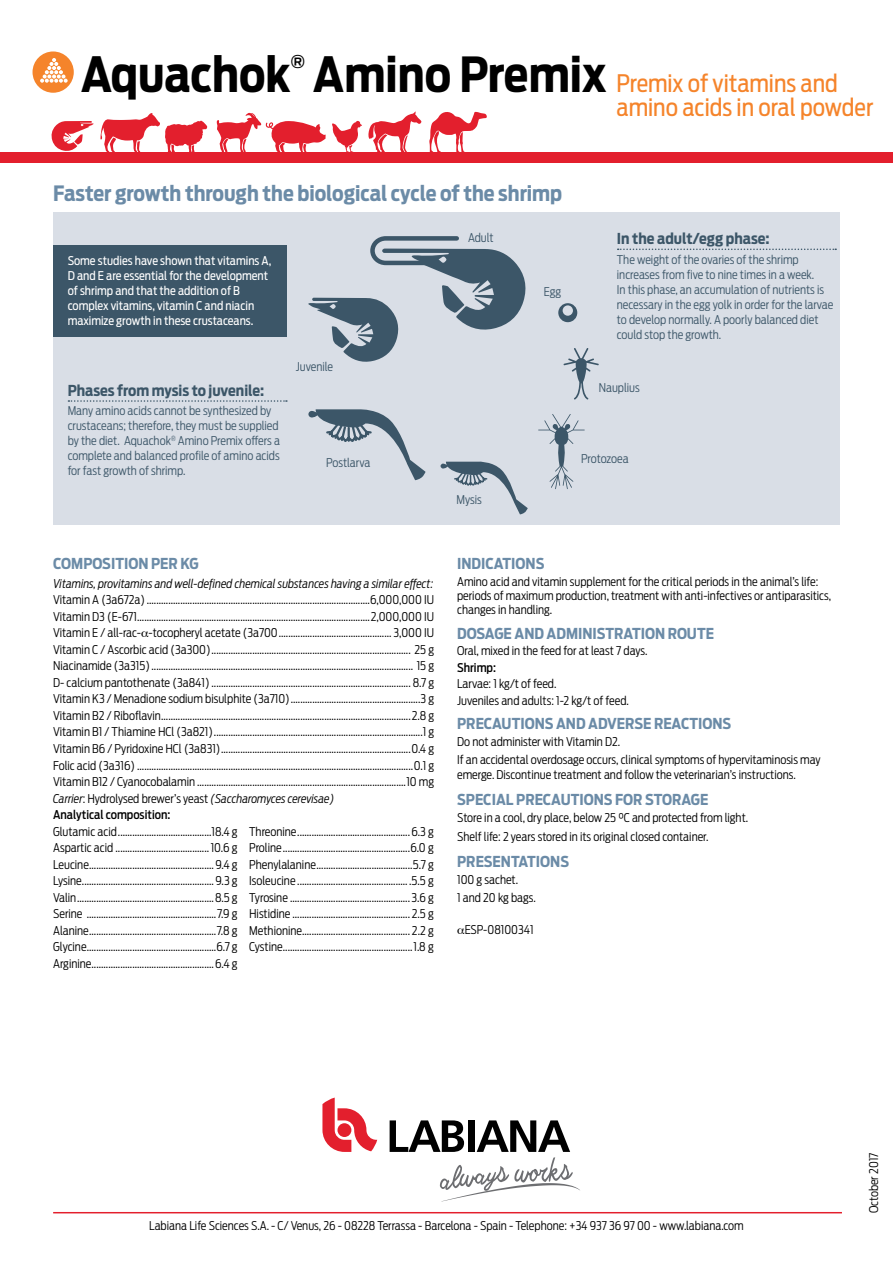
<style>
.page{position:relative;width:893px;height:1263px;background:#fff}
.page>*{position:absolute;margin:0;border:0;box-sizing:border-box;transform-origin:0 0}
.t1{font:700 48px "Antenna Cond";color:#000}
.t2{font:24px/24px "Antenna Cond";color:#f5842b}
.t3{font:700 21px "Antenna Cond";color:#6b8ba7}
.t4{font:700 17.55px "Antenna";color:#000}
.t5{font:700 15px "Antenna Cond";color:#6b8ba7}
.t6{font:700 15px "Antenna Cond";color:#3c5668}
.t7{font:300 12px/16.5px "Antenna Cond";color:#000}
.t8{font:300 12px/15px "Antenna Cond";color:#3c5668}
.t9{font:12px/15px "Antenna Cond";color:#fff}
.t10{font:italic 300 12px "Antenna Cond";color:#000}
.t11{font:500 12px "Antenna Cond";color:#000}
.s1{font-style:italic}
.s2{font-weight:500}
</style>
<div class="page">
<div style="left:0;top:152px;width:893px;height:11px;background:#e31f2d"></div>
<hr style="left:53px;top:1212px;width:789px;height:1px;background:#e31f2d">
<div style="left:53px;top:213px;width:787px;height:312px;background:#d9dee6"></div>
<svg style="left:308px;top:236px;width:218px;height:126px"></svg>
<svg style="left:441px;top:461px;width:87px;height:53px"></svg>
<svg style="left:316px;top:409px;width:109px;height:71px"></svg>
<svg style="left:308px;top:411px;width:11px;height:7px"></svg>
<svg style="left:538px;top:414px;width:47px;height:75px"></svg>
<svg style="left:563px;top:348px;width:36px;height:51px"></svg>
<svg style="left:558px;top:303px;width:19px;height:19px"></svg>
<svg style="left:618px;top:249px;width:218px;height:1px"></svg>
<svg style="left:68px;top:400px;width:219px;height:2px"></svg>
<svg style="left:51px;top:113px;width:156px;height:39px"></svg>
<svg style="left:368px;top:112px;width:54px;height:40px"></svg>
<svg style="left:429px;top:111px;width:58px;height:41px"></svg>
<svg style="left:332px;top:121px;width:30px;height:31px"></svg>
<svg style="left:216px;top:113px;width:110px;height:39px"></svg>
<div style="left:53px;top:246px;width:234px;height:91px;background:#3c5668"></div>
<div style="left:33px;top:51px;width:41px;height:42px;background:#f5842b;border-radius:50%"></div>
<svg style="left:40px;top:58px;width:28px;height:25px"></svg>
<svg style="left:322px;top:1097px;width:55px;height:55px"></svg>
<svg style="left:390px;top:1120px;width:190px;height:81px"></svg>
<h1 class="t1" style="left:81px;top:45px;width:211px">Aquachok</h1>
<h3 class="t4" style="left:291px;top:51px;width:16px">®</h3>
<h1 class="t1" style="left:313px;top:45px;width:295px">Amino Premix</h1>
<h2 class="t2" style="left:617px;top:71px;width:258px">Premix of vitamins and amino acids in oral powder</h2>
<h3 class="t3" style="left:53px;top:181px;width:510px">Faster growth through the biological cycle of the shrimp</h3>
<p class="t9" style="left:68px;top:253px;width:205px">Some studies have shown that vitamins A, D and E are essential for the development of shrimp and that the addition of B complex vitamins, vitamin C and niacin maximize growth in these crustaceans.</p>
<p class="t8" style="left:296px;top:359px;width:39px">Juvenile</p>
<p class="t8" style="left:468px;top:230px;width:27px">Adult</p>
<p class="t8" style="left:544px;top:284px;width:19px">Egg</p>
<p class="t6" style="left:617px;top:230px;width:154px">In the adult/egg phase:</p>
<p class="t8" style="left:617px;top:252px;width:218px">The weight of the ovaries of the shrimp increases from five to nine times in a week.<br>In this phase, an accumulation of nutrients is necessary in the egg yolk in order for the larvae to develop normally. A poorly balanced diet could stop the growth.</p>
<p class="t6" style="left:68px;top:382px;width:198px">Phases from mysis to juvenile:</p>
<p class="t8" style="left:68px;top:403px;width:214px">Many amino acids cannot be synthesized by crustaceans; therefore, they must be supplied by the diet. Aquachok<sup>®</sup> Amino Premix offers a complete and balanced profile of amino acids for fast growth of shrimp.</p>
<p class="t8" style="left:326px;top:455px;width:46px">Postlarva</p>
<p class="t5" style="left:53px;top:555px;width:147px">COMPOSITION PER KG</p>
<p class="t10" style="left:53px;top:576px;width:382px">Vitamins, provitamins and well-defined chemical substances having a similar effect:</p>
<p class="t7" style="left:53px;top:592px;width:383px">Vitamin A (3a672a).............................................................................................6,000,000 IU Vitamin D3 (E-671.................................................................................................2,000,000 IU Vitamin E / all-rac- -tocopheryl acetate (3a700............................................... 3,000 IU Vitamin C / Ascorbic acid (3a300)................................................................................... 25 g Niacinamide (3a315)............................................................................................................. 15 g D- calcium pantothenate (3a841) ................................................................................... 8.7 g Vitamin K3 / Menadione sodium bisulphite (3a710)......................................................3 g Vitamin B2 / Riboflavin........................................................................................................2.8 g Vitamin B1 / Thiamine HCl (3a821).......................................................................................1 g Vitamin B6 / Pyridoxine HCl (3a831)...............................................................................0.4 g Folic acid (3a316) ...................................................................................................................0.1 g Vitamin B12 / Cyanocobalamin .......................................................................................10 mg <span class="s1">Carrier</span>: Hydrolysed brewer’s yeast <span class="s1">(Saccharomyces cerevisae)<br></span><span class="s2">Analytical composition:</span></p>
<p class="t7" style="left:53px;top:823px;width:186px;text-align:justify">Glutamic acid.......................................18.4 g Aspartic acid .......................................10.6 g Leucine....................................................9.4 g Lysine.......................................................9.3 g Valin.........................................................8.5 g Serine ......................................................7.9 g Alanine.....................................................7.8 g Glycine......................................................6.7 g Arginine...................................................6.4 g</p>
<p class="t7" style="left:249px;top:823px;width:186px;text-align:justify">Threonine...............................................6.3 g Proline.....................................................6.0 g Phenylalanine........................................5.7 g Isoleucine .............................................. .5.5 g Tyrosine ..................................................3.6 g Histidine ................................................. 2.5 g Methionine............................................. 2.2 g Cystine......................................................1.8 g</p>
<p class="t8" style="left:599px;top:381px;width:43px">Nauplius</p>
<p class="t8" style="left:456px;top:492px;width:27px">Mysis</p>
<p class="t8" style="left:581px;top:451px;width:49px">Protozoea</p>
<p class="t5" style="left:457px;top:555px;width:33px">Indications</p>
<p class="t7" style="left:457px;top:574px;width:376px;line-height:14.4px">Amino acid and vitamin supplement for the critical periods in the animal’s life: periods of maximum production, treatment with anti-infectives or antiparasitics, changes in handling.</p>
<p class="t5" style="left:457px;top:624px;width:258px">DOSAGE AND ADMINISTRATION ROUTE</p>
<p class="t7" style="left:457px;top:643px;width:192px">Oral, mixed in the feed for at least 7 days.</p>
<p class="t11" style="left:457px;top:660px;width:40px">Shrimp:</p>
<p class="t7" style="left:457px;top:676px;width:173px">Larvae: 1 kg/t of feed.<br>Juveniles and adults: 1-2 kg/t of feed.</p>
<p class="t5" style="left:457px;top:715px;width:276px">PRECAUTIONS AND ADVERSE REACTIONS</p>
<p class="t7" style="left:457px;top:732px;width:365px;line-height:18.6px">Do not administer with Vitamin D2.<br>If an accidental overdosage occurs, clinical symptoms of hypervitaminosis may</p>
<p class="t7" style="left:457px;top:766px;width:340px">emerge. Discontinue treatment and follow the veterinarian’s instructions.</p>
<p class="t5" style="left:457px;top:791px;width:253px">SPECIAL PRECAUTIONS FOR STORAGE</p>
<p class="t7" style="left:457px;top:808px;width:293px;line-height:18.6px">Store in a cool, dry place, below 25 °C and protected from light.<br>Shelf life: 2 years stored in its original closed container.</p>
<p class="t5" style="left:457px;top:853px;width:113px">PRESENTATIONS</p>
<p class="t7" style="left:457px;top:870px;width:80px;line-height:18.6px">100 g sachet.<br>1 and 20 kg bags.</p>
<p class="t7" style="left:465px;top:921px;width:70px">ESP-08100341</p>
<p class="t7" style="left:149px;top:1217px;width:596px">Labiana Life Sciences S.A. - C/ Venus, 26 - 08228 Terrassa - Barcelona - Spain - Telephone: +34 937 36 97 00 - www.labiana.com</p>
<p class="t7" style="left:865px;top:1213px;width:62px;rotate:-90deg">October 2017</p>
</div>
